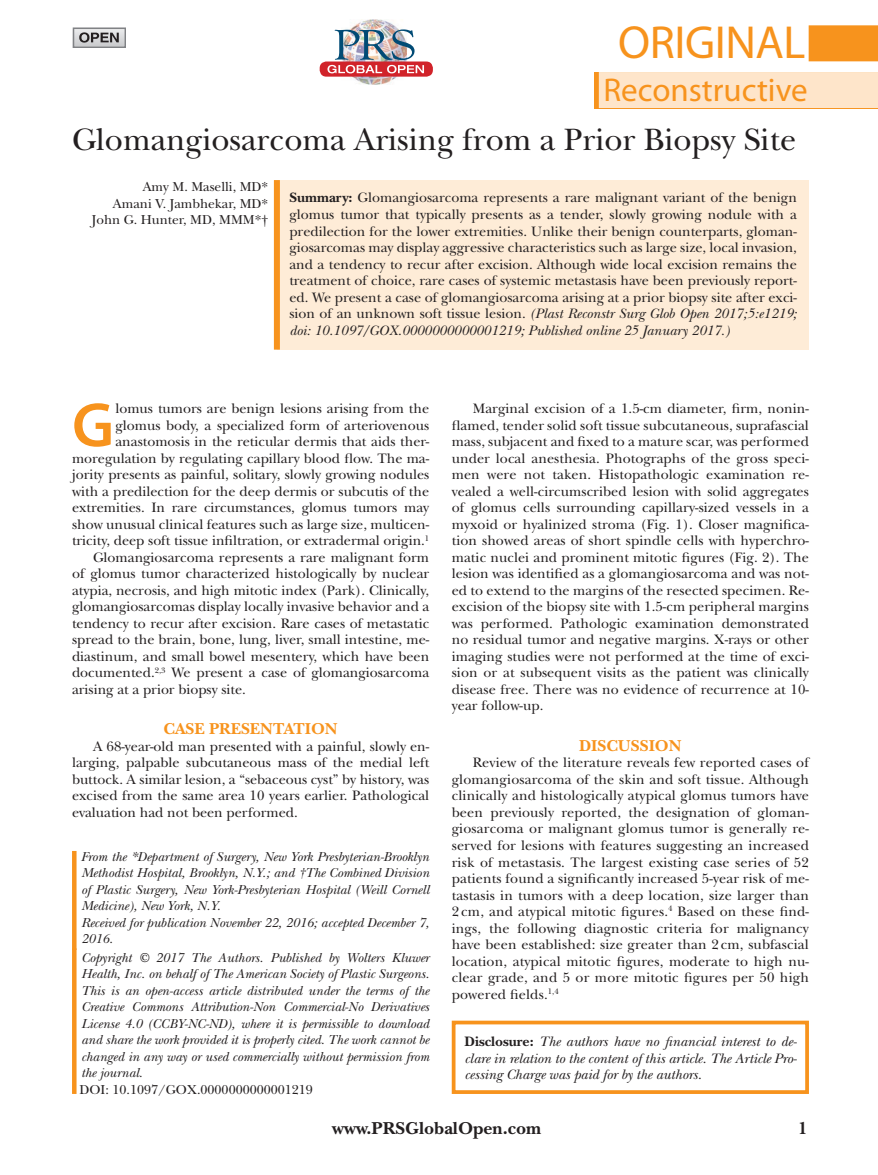
<style>
.page{position:relative;width:878px;height:1175px;background:#fff}
.page>*{position:absolute;margin:0;border:0;box-sizing:border-box;transform-origin:0 0}
.t1{font:600 63.15px "Myriad Pro";color:#f7931d}
.t2{font:46.5px "Myriad Pro";letter-spacing:-.01em;color:#f7931d}
.t3{font:33px "Myriad Pro";color:#f7931d}
.t4{font:32.25px "New Baskerville";color:#231f20}
.t5{font:700 18px "New Baskerville";color:#231f20}
.t6{font:700 16.5px "New Baskerville";color:#f7931d}
.t7{font:14.25px/16.5px "New Baskerville";color:#231f20;text-align:justify}
.t8{font:italic 14.25px/16.5px "New Baskerville";color:#231f20;text-align:justify}
.t9{font:italic 13.5px/16.5px "New Baskerville";color:#231f20;text-align:justify}
.t10{font:13.5px/16.5px "New Baskerville";color:#231f20;text-align:right}
.s1{font-weight:700}
.s2{font-style:italic}
.s3{font-weight:700;font-style:normal}
</style>
<div class="page">
<div style="left:73px;top:28px;width:52px;height:20px;border:2px solid #808285"></div>
<svg style="left:79px;top:32px;width:40px;height:11px"></svg>
<img style="left:350px;top:20px;width:49px;height:64px">
<div style="left:320px;top:61px;width:113px;height:16px;background:#d1232a;border-radius:7px"></div>
<img style="left:327px;top:29px;width:97px;height:44px">
<hr style="left:72px;top:948px;width:4px;height:145px;background:#f7931d">
<hr style="left:72px;top:851px;width:4px;height:98px;background:#f7931d">
<div style="left:277px;top:180px;width:531px;height:170px;background:#feecd7"></div>
<div style="left:274px;top:180px;width:6px;height:170px;background:#f7931d"></div>
<div style="left:452px;top:1020px;width:356px;height:74px;border:4px solid #f7931d"></div>
<div style="left:598px;top:72px;width:280px;height:36px;background:#fee5ca"></div>
<div style="left:808px;top:25px;width:69px;height:36px;background:#f7931d"></div>
<h2 class="t2" style="left:618px;top:14px;width:189px">ORIGINAL</h2>
<h3 class="t3" style="left:603px;top:69px;width:206px">Reconstructive</h3>
<h3 class="t4" style="left:72px;top:120px;width:725px">Glomangiosarcoma Arising from a Prior Biopsy Site</h3>
<p class="t10" style="left:92px;top:179px;width:178px">Amy M. Maselli, MD*<br>Amani V. Jambhekar, MD*<br>John G. Hunter, MD, MMM*†</p>
<p class="t7" style="left:289px;top:190px;width:509px"><span class="s1">Summary:</span> Glomangiosarcoma represents a rare malignant variant of the benign glomus tumor that typically presents as a tender, slowly growing nodule with a predilection for the lower extremities. Unlike their benign counterparts, gloman&shy;giosarcomas may display aggressive characteristics such as large size, local invasion, and a tendency to recur after excision. Although wide local excision remains the treatment of choice, rare cases of systemic metastasis have been previously report&shy;ed. We present a case of glomangiosarcoma arising at a prior biopsy site after exci&shy;sion of an unknown soft tissue lesion. <span class="s2">(Plast Reconstr Surg Glob Open 2017;5:e1219; doi: 10.1097/GOX.0000000000001219; Published online 25 January 2017.)</span></p>
<h1 class="t1" style="left:72px;top:385px;width:44px">G</h1>
<p class="t7" style="left:115px;top:400px;width:315px">lomus tumors are benign lesions arising from the</p>
<p class="t7" style="left:115px;top:417px;width:315px">glomus body, a specialized form of arteriovenous</p>
<p class="t7" style="left:115px;top:433px;width:315px">anastomosis in the reticular dermis that aids ther-</p>
<p class="t7" style="left:72px;top:450px;width:359px">moregulation by regulating capillary blood flow. The ma-</p>
<p class="t7" style="left:72px;top:466px;width:359px">jority presents as painful, solitary, slowly growing nodules</p>
<p class="t7" style="left:72px;top:483px;width:358px">with a predilection for the deep dermis or subcutis of the</p>
<p class="t7" style="left:72px;top:499px;width:358px">extremities. In rare circumstances, glomus tumors may</p>
<p class="t7" style="left:72px;top:516px;width:359px">show unusual clinical features such as large size, multicen-</p>
<p class="t7" style="left:72px;top:532px;width:359px">tricity, deep soft tissue infiltration, or extradermal origin.<sup>1</sup></p>
<p class="t7" style="left:93px;top:549px;width:338px">Glomangiosarcoma represents a rare malignant form</p>
<p class="t7" style="left:72px;top:565px;width:359px">of glomus tumor characterized histologically by nuclear</p>
<p class="t7" style="left:72px;top:582px;width:359px">atypia, necrosis, and high mitotic index (Park). Clinically,</p>
<p class="t7" style="left:72px;top:598px;width:359px">glomangiosarcomas display locally invasive behavior and a</p>
<p class="t7" style="left:72px;top:615px;width:358px">tendency to recur after excision. Rare cases of metastatic</p>
<p class="t7" style="left:72px;top:631px;width:359px">spread to the brain, bone, lung, liver, small intestine, me-</p>
<p class="t7" style="left:72px;top:648px;width:359px">diastinum, and small bowel mesentery, which have been</p>
<p class="t7" style="left:72px;top:664px;width:358px">documented.<sup>2,3</sup> We present a case of glomangiosarcoma</p>
<p class="t7" style="left:72px;top:681px;width:175px">arising at a prior biopsy site.</p>
<p class="t6" style="left:163px;top:719px;width:176px">CASE PRESENTATION</p>
<p class="t7" style="left:72px;top:738px;width:359px;text-indent:21px">A 68-year-old man presented with a painful, slowly en&shy;larging, palpable subcutaneous mass of the medial left buttock. A similar lesion, a “sebaceous cyst” by history, was excised from the same area 10 years earlier. Pathological evaluation had not been performed.</p>
<p class="t9" style="left:81px;top:848px;width:350px;text-align:left">From the *Department of Surgery, New York Presbyterian-Brooklyn Methodist Hospital, Brooklyn, N.Y.; and †The Combined Division of Plastic Surgery, New York-Presbyterian Hospital (Weill Cornell Medicine), New York, N.Y.<br>Received for publication November 22, 2016; accepted December 7, 2016.</p>
<p class="t9" style="left:81px;top:949px;width:350px">Copyright © 2017 The Authors. Published by Wolters Kluwer Health, Inc. on behalf of The American Society of Plastic Surgeons.<br>This is an open-access article distributed under the terms of the Creative Commons Attribution-Non Commercial-No Derivatives License 4.0 (CCBY-NC-ND), where it is permissible to download and share the work provided it is properly cited. The work cannot be changed in any way or used commercially without permission from the journal.</p>
<p class="t10" style="left:80px;top:1081px;width:235px">DOI: 10.1097/GOX.0000000000001219</p>
<p class="t7" style="left:451px;top:400px;width:359px;text-indent:21px">Marginal excision of a 1.5-cm diameter, firm, nonin&shy;flamed, tender solid soft tissue subcutaneous, suprafascial mass, subjacent and fixed to a mature scar, was performed under local anesthesia. Photographs of the gross speci&shy;men were not taken. Histopathologic examination re&shy;vealed a well-circumscribed lesion with solid aggregates of glomus cells surrounding capillary-sized vessels in a myxoid or hyalinized stroma (Fig. 1). Closer magnifica&shy;tion showed areas of short spindle cells with hyperchro&shy;matic nuclei and prominent mitotic figures (Fig. 2). The lesion was identified as a glomangiosarcoma and was not&shy;ed to extend to the margins of the resected specimen. Re&shy;excision of the biopsy site with 1.5-cm peripheral margins was performed. Pathologic examination demonstrated no residual tumor and negative margins. X-rays or other imaging studies were not performed at the time of exci&shy;sion or at subsequent visits as the patient was clinically disease free. There was no evidence of recurrence at 10- year follow-up.</p>
<p class="t6" style="left:579px;top:736px;width:104px">DISCUSSION</p>
<p class="t7" style="left:451px;top:754px;width:359px;text-indent:21px">Review of the literature reveals few reported cases of glomangiosarcoma of the skin and soft tissue. Although clinically and histologically atypical glomus tumors have been previously reported, the designation of gloman&shy;giosarcoma or malignant glomus tumor is generally re&shy;served for lesions with features suggesting an increased risk of metastasis. The largest existing case series of 52 patients found a significantly increased 5-year risk of me&shy;tastasis in tumors with a deep location, size larger than 2 cm, and atypical mitotic figures.<sup>4</sup> Based on these find&shy;ings, the following diagnostic criteria for malignancy have been established: size greater than 2 cm, subfascial location, atypical mitotic figures, moderate to high nu&shy;clear grade, and 5 or more mitotic figures per 50 high powered fields.<sup>1,4</sup></p>
<p class="t8" style="left:464px;top:1033px;width:334px"><span class="s3">Disclosure:</span> The authors have no financial interest to de&shy;clare in relation to the content of this article. The Article Pro&shy;cessing Charge was paid for by the authors.</p>
<p class="t5" style="left:332px;top:1118px;width:210px">www.PRSGlobalOpen.com</p>
<p class="t5" style="left:798px;top:1118px;width:11px">1</p>
</div>
